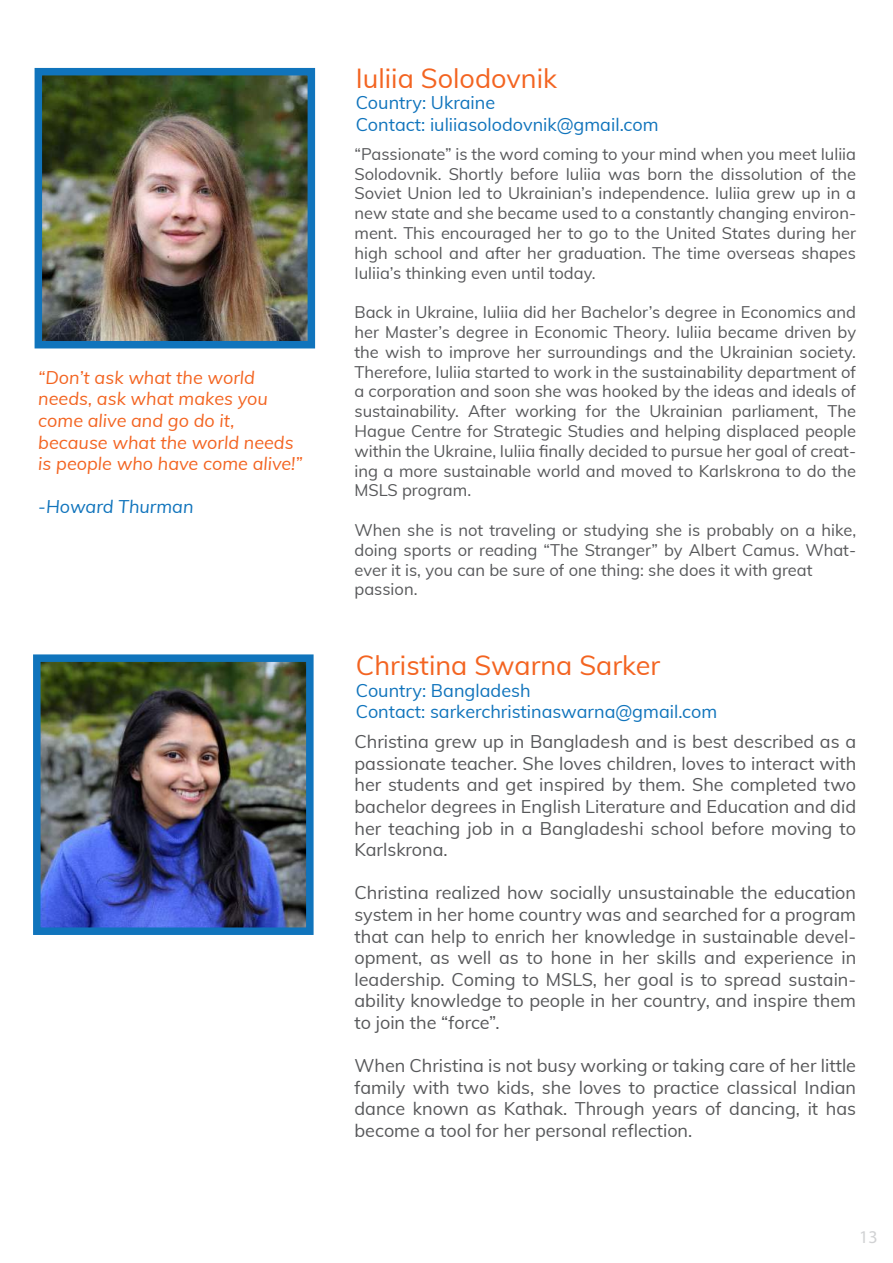
<style>
.page{position:relative;width:893px;height:1263px;background:#fff}
.page>*{position:absolute;margin:0;border:0;box-sizing:border-box;transform-origin:0 0}
.t1{font:27px "Muli";color:#f36421}
.t2{font:18px/21.6px "Muli";color:#57585a;text-align:justify}
.t3{font:italic 18px/21.6px "Muli";color:#f36421}
.t4{font:18px/21.6px "Muli";color:#1074bc}
.t5{font:italic 18px "Muli";color:#1074bc}
.t6{font:18px "Myriad Pro";color:#d1d2d4}
.t7{font:16.5px/19.8px "Muli";color:#57585a;text-align:justify}
</style>
<div class="page">
<img style="left:44px;top:77px;width:262px;height:262px">
<img style="left:42px;top:663px;width:263px;height:263px">
<div style="left:35px;top:68px;width:280px;height:280px;border:8px solid #1074bc"></div>
<div style="left:33px;top:654px;width:281px;height:281px;border:8px solid #1074bc"></div>
<p class="t3" style="left:38px;top:366px;width:266px">“Don’t ask what the world needs, ask what makes you come alive and go do it, because what the world needs is people who have come alive!”</p>
<p class="t5" style="left:38px;top:494px;width:157px">-Howard Thurman</p>
<h1 class="t1" style="left:356px;top:58px;width:203px">Iuliia Solodovnik</h1>
<p class="t4" style="left:356px;top:91px;width:304px">Country: Ukraine<br>Contact: iuliiasolodovnik@gmail.com</p>
<p class="t7" style="left:354px;top:143px;width:503px">“Passionate” is the word coming to your mind when you meet Iuliia Solodovnik. Shortly before Iuliia was born the dissolution of the Soviet Union led to Ukrainian’s independence. Iuliia grew up in a new state and she became used to a constantly changing environ&shy;ment. This encouraged her to go to the United States during her high school and after her graduation. The time overseas shapes Iuliia’s thinking even until today.</p>
<p class="t7" style="left:354px;top:302px;width:503px">Back in Ukraine, Iuliia did her Bachelor’s degree in Economics and her Master’s degree in Economic Theory. Iuliia became driven by the wish to improve her surroundings and the Ukrainian society.<br>Therefore, Iuliia started to work in the sustainability department of a corporation and soon she was hooked by the ideas and ideals of sustainability. After working for the Ukrainian parliament, The Hague Centre for Strategic Studies and helping displaced people within the Ukraine, Iuliia finally decided to pursue her goal of creat&shy;ing a more sustainable world and moved to Karlskrona to do the MSLS program.</p>
<p class="t7" style="left:354px;top:519px;width:503px;text-align:left">When she is not traveling or studying she is probably on a hike, doing sports or reading “The Stranger” by Albert Camus. What&shy;ever it is, you can be sure of one thing: she does it with great passion.</p>
<h1 class="t1" style="left:356px;top:646px;width:306px">Christina Swarna Sarker</h1>
<p class="t4" style="left:356px;top:678px;width:363px">Country: Bangladesh<br>Contact: sarkerchristinaswarna@gmail.com</p>
<p class="t2" style="left:354px;top:730px;width:503px">Christina grew up in Bangladesh and is best described as a passionate teacher. She loves children, loves to interact with her students and get inspired by them. She completed two bachelor degrees in English Literature and Education and did her teaching job in a Bangladeshi school before moving to Karlskrona.</p>
<p class="t2" style="left:354px;top:881px;width:503px">Christina realized how socially unsustainable the education system in her home country was and searched for a program that can help to enrich her knowledge in sustainable devel&shy;opment, as well as to hone in her skills and experience in leadership. Coming to MSLS, her goal is to spread sustain&shy;ability knowledge to people in her country, and inspire them to join the “force”.</p>
<p class="t2" style="left:354px;top:1054px;width:503px">When Christina is not busy working or taking care of her little family with two kids, she loves to practice classical Indian dance known as Kathak. Through years of dancing, it has become a tool for her personal reflection.</p>
<p class="t6" style="left:859px;top:1225px;width:20px">13</p>
</div>
